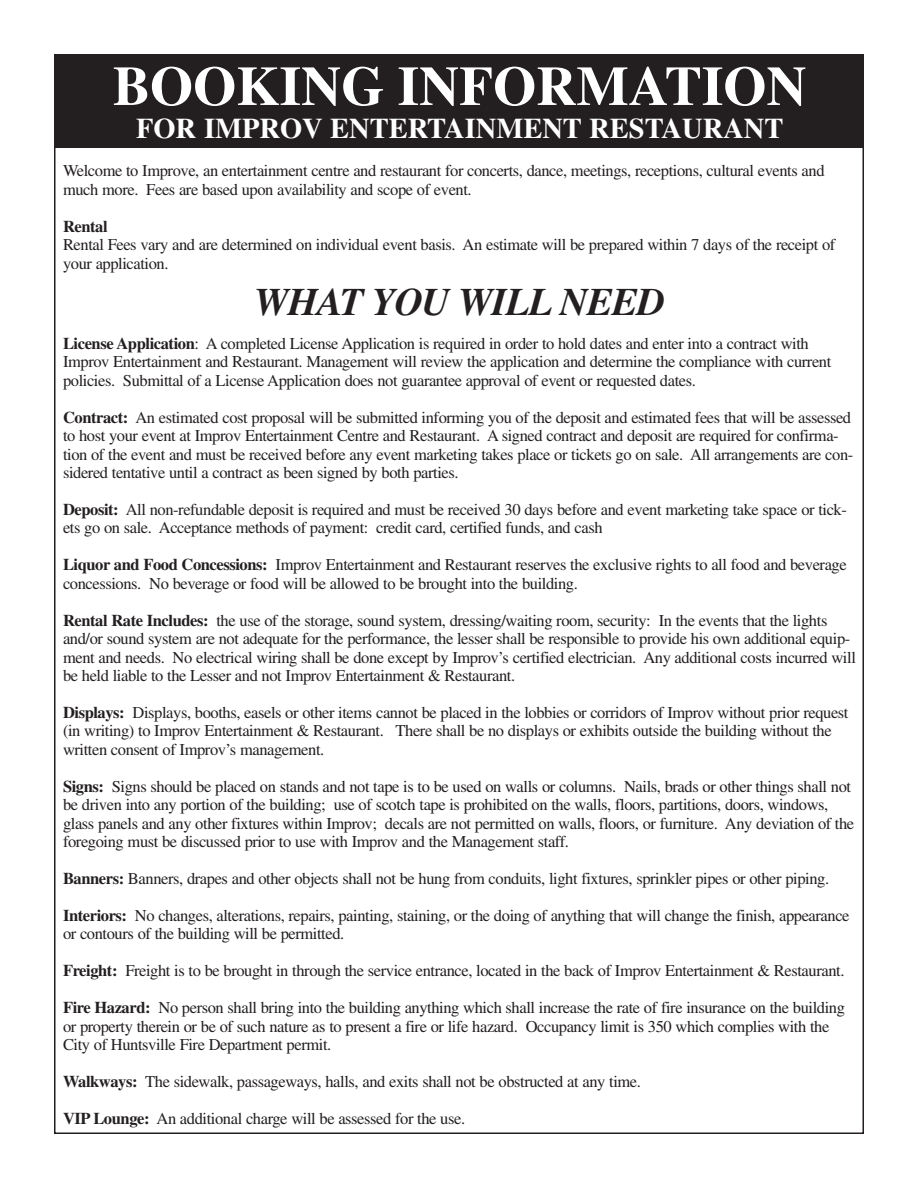
<style>
.page{position:relative;width:918px;height:1188px;background:#fff}
.page>*{position:absolute;margin:0;border:0;box-sizing:border-box;transform-origin:0 0}
.t1{font:700 55.5px "Times";color:#fff}
.t2{font:italic 700 39px "Times";letter-spacing:-.025em;color:#231f20}
.t3{font:700 28.5px "Times";color:#fff}
.t4{font:16.5px/18.5px "Times";letter-spacing:-.025em;color:#231f20}
.t5{font:700 16.5px "Times";letter-spacing:-.025em;color:#231f20}
.s1{font-weight:700}
</style>
<div class="page">
<div style="left:54px;top:54px;width:810px;height:94px;background:#231f20"></div>
<h1 class="t1" style="left:113px;top:66px;width:695px">BOOKING INFORMATION</h1>
<h3 class="t3" style="left:136px;top:118px;width:649px">FOR IMPROV ENTERTAINMENT RESTAURANT</h3>
<p class="t4" style="left:63px;top:163px;width:763px">Welcome to Improve, an entertainment centre and restaurant for concerts, dance, meetings, receptions, cultural events and much more. Fees are based upon availability and scope of event.</p>
<p class="t5" style="left:63px;top:220px;width:46px">Rental</p>
<p class="t4" style="left:63px;top:237px;width:774px">Rental Fees vary and are determined on individual event basis. An estimate will be prepared within 7 days of the receipt of your application.</p>
<h2 class="t2" style="left:254px;top:288px;width:413px">WHAT YOU WILL NEED</h2>
<p class="t4" style="left:63px;top:336px;width:770px"><span class="s1">License Application</span>: A completed License Application is required in order to hold dates and enter into a contract with<br>Improv Entertainment and Restaurant. Management will review the application and determine the compliance with current policies. Submittal of a License Application does not guarantee approval of event or requested dates.</p>
<p class="t4" style="left:63px;top:409px;width:792px"><span class="s1">Contract:</span> An estimated cost proposal will be submitted informing you of the deposit and estimated fees that will be assessed to host your event at Improv Entertainment Centre and Restaurant. A signed contract and deposit are required for confirma&shy;tion of the event and must be received before any event marketing takes place or tickets go on sale. All arrangements are con&shy;sidered tentative until a contract as been signed by both parties.</p>
<p class="t4" style="left:63px;top:502px;width:785px"><span class="s1">Deposit:</span> All non-refundable deposit is required and must be received 30 days before and event marketing take space or tick&shy;ets go on sale. Acceptance methods of payment: credit card, certified funds, and cash</p>
<p class="t4" style="left:63px;top:557px;width:785px"><span class="s1">Liquor and Food Concessions:</span> Improv Entertainment and Restaurant reserves the exclusive rights to all food and beverage concessions. No beverage or food will be allowed to be brought into the building.</p>
<p class="t4" style="left:63px;top:612px;width:795px"><span class="s1">Rental Rate Includes:</span> the use of the storage, sound system, dressing/waiting room, security: In the events that the lights and/or sound system are not adequate for the performance, the lesser shall be responsible to provide his own additional equip&shy;ment and needs. No electrical wiring shall be done except by Improv’s certified electrician. Any additional costs incurred will be held liable to the Lesser and not Improv Entertainment &amp; Restaurant.</p>
<p class="t4" style="left:63px;top:705px;width:787px"><span class="s1">Displays:</span> Displays, booths, easels or other items cannot be placed in the lobbies or corridors of Improv without prior request (in writing) to Improv Entertainment &amp; Restaurant. There shall be no displays or exhibits outside the building without the written consent of Improv’s management.</p>
<p class="t4" style="left:63px;top:778px;width:793px"><span class="s1">Signs:</span> Signs should be placed on stands and not tape is to be used on walls or columns. Nails, brads or other things shall not be driven into any portion of the building; use of scotch tape is prohibited on the walls, floors, partitions, doors, windows, glass panels and any other fixtures within Improv; decals are not permitted on walls, floors, or furniture. Any deviation of the foregoing must be discussed prior to use with Improv and the Management staff.</p>
<p class="t4" style="left:63px;top:871px;width:768px"><span class="s1">Banners:</span> Banners, drapes and other objects shall not be hung from conduits, light fixtures, sprinkler pipes or other piping.</p>
<p class="t4" style="left:63px;top:908px;width:788px"><span class="s1">Interiors:</span> No changes, alterations, repairs, painting, staining, or the doing of anything that will change the finish, appearance or contours of the building will be permitted.</p>
<p class="t4" style="left:63px;top:963px;width:783px"><span class="s1">Freight:</span> Freight is to be brought in through the service entrance, located in the back of Improv Entertainment &amp; Restaurant.</p>
<p class="t4" style="left:63px;top:1000px;width:783px"><span class="s1">Fire Hazard:</span> No person shall bring into the building anything which shall increase the rate of fire insurance on the building or property therein or be of such nature as to present a fire or life hazard. Occupancy limit is 350 which complies with the<br>City of Huntsville Fire Department permit.</p>
<p class="t4" style="left:63px;top:1074px;width:580px"><span class="s1">Walkways:</span> The sidewalk, passageways, halls, and exits shall not be obstructed at any time.</p>
<p class="t4" style="left:63px;top:1111px;width:404px"><span class="s1">VIP Lounge:</span> An additional charge will be assessed for the use.</p>
</div>
